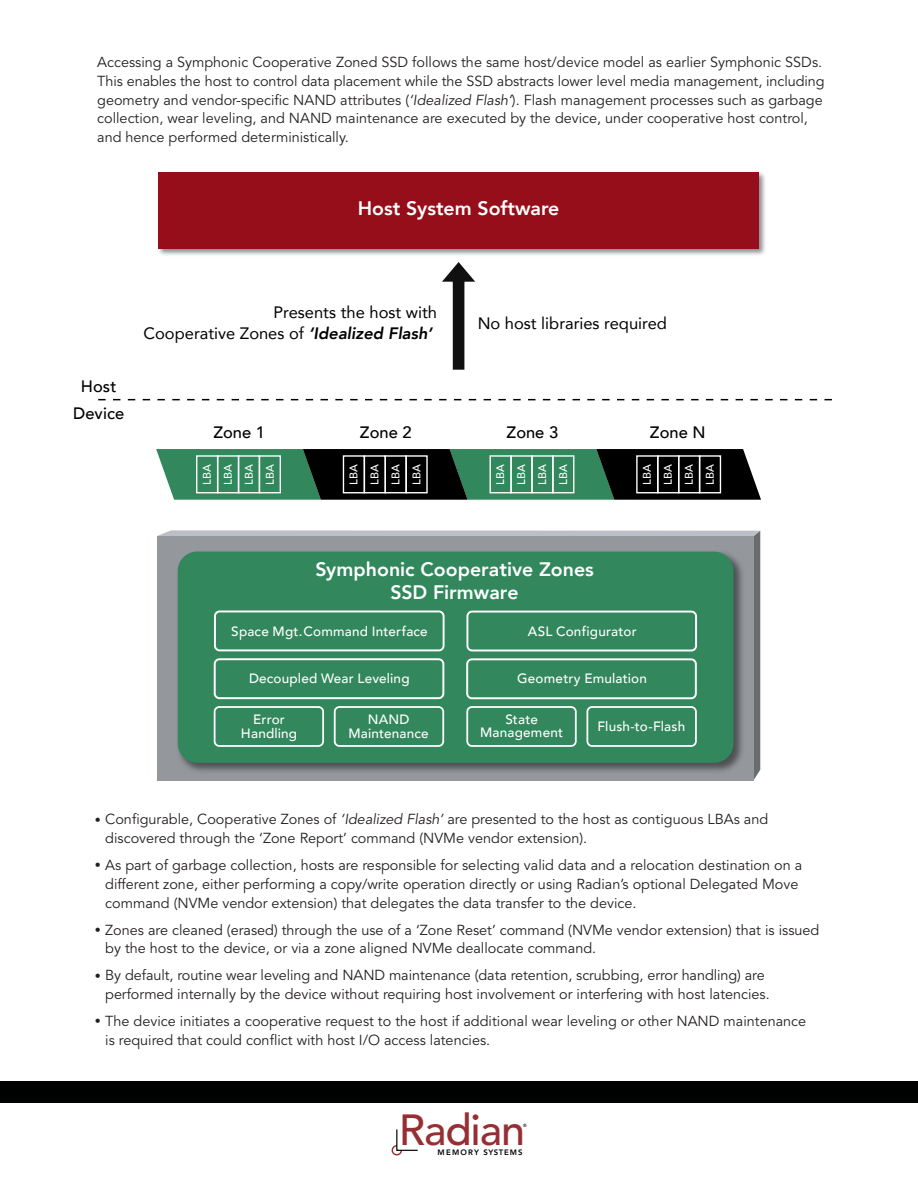
<style>
.page{position:relative;width:918px;height:1188px;background:#fff}
.page>*{position:absolute;margin:0;border:0;box-sizing:border-box;transform-origin:0 0}
.t1{font:500 43.2px "Avenir";letter-spacing:-.025em;color:#962e33}
.t2{font:800 19.5px/22.5px "Avenir";color:#fff;text-align:center}
.t3{font:16.5px/21px "Avenir";color:#000;text-align:right}
.t4{font:500 16.5px/27.6px "Avenir";color:#000;text-align:center}
.t5{font:14.4px/18.8px "Avenir";color:#231f20}
.t6{font:500 13.5px/13.5px "Avenir";letter-spacing:.015em;color:#fff;text-align:center}
.t7{font:500 11.1px/21px "Avenir";color:#fff;text-align:justify}
.t8{font:800 7.8px "Avenir";letter-spacing:.085em;color:#040101}
.t9{font:800 7.8px "Avenir";letter-spacing:.135em;color:#040101}
.t10{font:500 4.5px "Avenir";color:#000101}
.s1{font-style:italic}
.s2{font-weight:800;font-style:italic}
.s3{font-size:12px}
</style>
<div class="page">
<div style="left:0;top:1081px;width:918px;height:22px;background:#000101"></div>
<svg style="left:392px;top:1129px;width:26px;height:27px"></svg>
<svg style="left:442px;top:262px;width:33px;height:108px"></svg>
<img style="left:158px;top:173px;width:607px;height:82px">
<div style="left:158px;top:172px;width:601px;height:76px;background:#950e1a"></div>
<svg style="left:98px;top:399px;width:734px;height:1px"></svg>
<svg style="left:157px;top:530px;width:603px;height:250px;background:#4a8b6c"></svg>
<div style="left:214px;top:610px;width:231px;height:41px;border:2px solid #fff;border-radius:5px"></div>
<div style="left:466px;top:611px;width:231px;height:40px;border:2px solid #fff;border-radius:5px"></div>
<svg style="left:156px;top:449px;width:605px;height:51px;background:#2d5541"></svg>
<div style="left:678px;top:455px;width:22px;height:38px;border:1px solid #fff"></div>
<div style="left:636px;top:455px;width:22px;height:38px;border:1px solid #fff"></div>
<div style="left:657px;top:455px;width:22px;height:38px;border:1px solid #fff"></div>
<div style="left:699px;top:455px;width:22px;height:38px;border:1px solid #fff"></div>
<div style="left:214px;top:706px;width:110px;height:41px;border:2px solid #fff;border-radius:5px"></div>
<div style="left:334px;top:706px;width:110px;height:41px;border:2px solid #fff;border-radius:5px"></div>
<div style="left:466px;top:706px;width:111px;height:41px;border:2px solid #fff;border-radius:5px"></div>
<div style="left:586px;top:706px;width:111px;height:41px;border:2px solid #fff;border-radius:5px"></div>
<p class="t5" style="left:97px;top:53px;width:729px">Accessing a Symphonic Cooperative Zoned SSD follows the same host/device model as earlier Symphonic SSDs.<br>This enables the host to control data placement while the SSD abstracts lower level media management, including geometry and vendor-specific NAND attributes (<span class="s1">‘Idealized Flash’</span>). Flash management processes such as garbage collection, wear leveling, and NAND maintenance are executed by the device, under cooperative host control, and hence performed deterministically.</p>
<h2 class="t2" style="left:358px;top:197px;width:203px">Host System Software</h2>
<p class="t4" style="left:73px;top:371px;width:52px">Host<br>Device</p>
<p class="t3" style="left:144px;top:302px;width:295px">Presents the host with<br>Cooperative Zones of <span class="s2">‘Idealized Flash’</span></p>
<p class="t3" style="left:478px;top:312px;width:191px">No host libraries required</p>
<p class="t4" style="left:213px;top:418px;width:53px">Zone 1</p>
<p class="t4" style="left:360px;top:418px;width:53px">Zone 2</p>
<p class="t4" style="left:507px;top:418px;width:53px">Zone 3</p>
<p class="t4" style="left:650px;top:418px;width:57px">Zone N</p>
<p class="t7" style="left:196px;top:485px;width:22px;rotate:-90deg">LBA LBA LBA LBA</p>
<p class="t7" style="left:343px;top:485px;width:22px;rotate:-90deg">LBA LBA LBA LBA</p>
<p class="t7" style="left:489px;top:485px;width:22px;rotate:-90deg">LBA LBA LBA LBA</p>
<p class="t7" style="left:636px;top:485px;width:22px;rotate:-90deg">LBA LBA LBA LBA</p>
<h2 class="t2" style="left:315px;top:558px;width:280px">Symphonic Cooperative Zones<br>SSD Firmware</h2>
<p class="t6" style="left:231px;top:623px;width:198px">Space Mgt.Command Interface</p>
<p class="t6" style="left:528px;top:623px;width:110px">ASL Configurator</p>
<p class="t6" style="left:249px;top:671px;width:162px">Decoupled Wear Leveling</p>
<p class="t6" style="left:517px;top:671px;width:131px">Geometry Emulation</p>
<p class="t6" style="left:241px;top:712px;width:58px">Error<br>Handling</p>
<p class="t6" style="left:480px;top:712px;width:85px">State<br>Management</p>
<p class="t6" style="left:597px;top:719px;width:89px">Flush-to-Flash</p>
<p class="t6" style="left:348px;top:712px;width:82px">NAND<br>Maintenance</p>
<p class="t5" style="left:105px;top:810px;width:664px;text-indent:-11px"><span class="s3">•</span> Configurable, Cooperative Zones of <span class="s1">‘Idealized Flash’</span> are presented to the host as contiguous LBAs and discovered through the ‘Zone Report’ command (NVMe vendor extension).</p>
<p class="t5" style="left:105px;top:856px;width:698px;text-indent:-11px"><span class="s3">•</span> As part of garbage collection, hosts are responsible for selecting valid data and a relocation destination on a different zone, either performing a copy/write operation directly or using Radian’s optional Delegated Move command (NVMe vendor extension) that delegates the data transfer to the device.</p>
<p class="t5" style="left:105px;top:921px;width:716px;text-indent:-11px"><span class="s3">•</span> Zones are cleaned (erased) through the use of a ‘Zone Reset’ command (NVMe vendor extension) that is issued by the host to the device, or via a zone aligned NVMe deallocate command.</p>
<p class="t5" style="left:105px;top:966px;width:666px;text-indent:-11px"><span class="s3">•</span> By default, routine wear leveling and NAND maintenance (data retention, scrubbing, error handling) are performed internally by the device without requiring host involvement or interfering with host latencies.</p>
<p class="t5" style="left:105px;top:1012px;width:702px;text-indent:-11px"><span class="s3">•</span> The device initiates a cooperative request to the host if additional wear leveling or other NAND maintenance is required that could conflict with host I/O access latencies.</p>
<h1 class="t1" style="left:399px;top:1105px;width:128px">Radian</h1>
<p class="t9" style="left:438px;top:1148px;width:43px">MEMORY</p>
<p class="t8" style="left:483px;top:1148px;width:41px">SYSTEMS</p>
<p class="t10" style="left:523px;top:1123px;width:5px">®</p>
</div>
